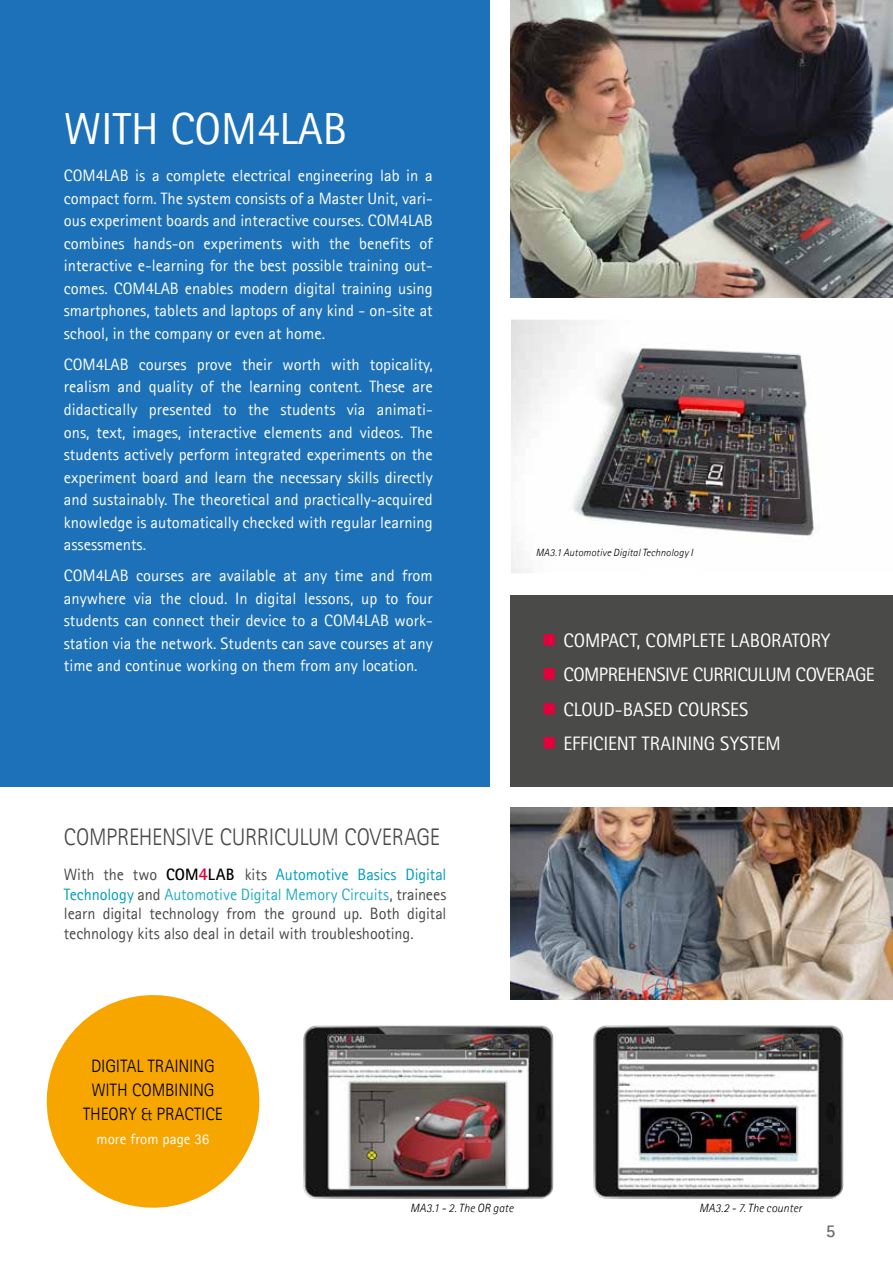
<style>
.page{position:relative;width:893px;height:1263px;background:#fff}
.page>*{position:absolute;margin:0;border:0;box-sizing:border-box;transform-origin:0 0}
.t1{font:45px "Agfa Rotis Sans Serif";color:#fff}
.t2{font:300 24px "Agfa Rotis Sans Serif";letter-spacing:-.015em;color:#4a4a49;scale:.96 1}
.t3{font:19.5px "Agfa Rotis Sans Serif";letter-spacing:-.005em;color:#fff}
.t4{font:19.5px "Agfa Rotis Sans Serif";letter-spacing:-.03em;color:#fff}
.t5{font:300 18px/24px "Agfa Rotis Sans Serif";letter-spacing:-.01em;color:#000;text-align:center}
.t6{font:700 18px "Agfa Rotis Sans Serif";color:#706f6f}
.t7{font:16.5px/22.5px "Agfa Rotis Sans Serif";color:#fff;text-align:justify}
.t8{font:16.5px/19.8px "Agfa Rotis Sans Serif";letter-spacing:-.005em;color:#4a4a49;text-align:justify}
.t9{font:15px "Agfa Rotis Sans Serif";color:#fff}
.t10{font:italic 300 12px "Agfa Rotis Sans Serif";letter-spacing:.01em;color:#000}
.t11{font:italic 300 10.5px "Agfa Rotis Sans Serif";letter-spacing:.01em;color:#000}
.s1{font-weight:700;color:#000}
.s2{font-weight:700;font-size:18px;color:#e4003a}
.s3{color:#009ebd}
.s4{color:#26adc7}
.s5{color:#e4003a}
</style>
<div class="page">
<div style="left:0;top:0;width:489px;height:787px;background:#1d71b8"></div>
<svg style="left:511px;top:319px;width:303px;height:254px"></svg>
<img style="left:303px;top:1025px;width:251px;height:174px">
<img style="left:593px;top:1025px;width:251px;height:174px">
<div style="left:510px;top:595px;width:383px;height:192px;background:#4a4a49"></div>
<img style="left:510px;top:808px;width:383px;height:191px">
<img style="left:510px;top:0;width:383px;height:298px">
<svg style="left:46px;top:995px;width:214px;height:213px;fill:#f7a600"></svg>
<h1 class="t1" style="left:64px;top:102px;width:285px">WITH COM4LAB</h1>
<p class="t7" style="left:64px;top:164px;width:370px">COM4LAB is a complete electrical engineering lab in a compact form. The system consists of a Master Unit, vari&shy;ous experiment boards and interactive courses. COM4LAB combines hands-on experiments with the benefits of interactive e-learning for the best possible training out&shy;comes. COM4LAB enables modern digital training using smartphones, tablets and laptops of any kind - on-site at school, in the company or even at home.</p>
<p class="t7" style="left:64px;top:353px;width:370px">COM4LAB courses prove their worth with topicality, realism and quality of the learning content. These are didactically presented to the students via animati&shy;ons, text, images, interactive elements and videos. The students actively perform integrated experiments on the experiment board and learn the necessary skills directly and sustainably. The theoretical and practically-acquired knowledge is automatically checked with regular learning assessments.</p>
<p class="t7" style="left:64px;top:564px;width:370px">COM4LAB courses are available at any time and from anywhere via the cloud. In digital lessons, up to four students can connect their device to a COM4LAB work&shy;station via the network. Students can save courses at any time and continue working on them from any location.</p>
<h2 class="t2" style="left:64px;top:823px;width:393px">COMPREHENSIVE CURRICULUM COVERAGE</h2>
<p class="t8" style="left:64px;top:864px;width:384px">With the two <span class="s1">COM</span><span class="s2">4</span><span class="s1">LAB</span> kits <span class="s3">Automotive Basics Digital Technology</span> and <span class="s4">Automotive Digital Memory Circuits</span>, trainees learn digital technology from the ground up. Both digital technology kits also deal in detail with troubleshooting.</p>
<p class="t5" style="left:83px;top:1053px;width:141px">DIGITAL TRAINING<br>WITH COMBINING<br>THEORY &amp; PRACTICE</p>
<p class="t9" style="left:97px;top:1130px;width:114px">more from page 36</p>
<p class="t11" style="left:536px;top:546px;width:159px">MA3.1 Automotive Digital Technology I</p>
<p class="t3" style="left:542px;top:628px;width:290px"><span class="s5">■</span> COMPACT, COMPLETE LABORATORY</p>
<p class="t4" style="left:542px;top:663px;width:334px"><span class="s5">■</span> COMPREHENSIVE CURRICULUM COVERAGE</p>
<p class="t3" style="left:542px;top:697px;width:208px"><span class="s5">■</span> CLOUD-BASED COURSES</p>
<p class="t3" style="left:542px;top:732px;width:240px"><span class="s5">■</span> EFFICIENT TRAINING SYSTEM</p>
<p class="t10" style="left:410px;top:1201px;width:105px">MA3.1 - 2. The OR gate</p>
<p class="t10" style="left:699px;top:1201px;width:104px">MA3.2 - 7. The counter</p>
<p class="t6" style="left:826px;top:1220px;width:11px">5</p>
</div>
